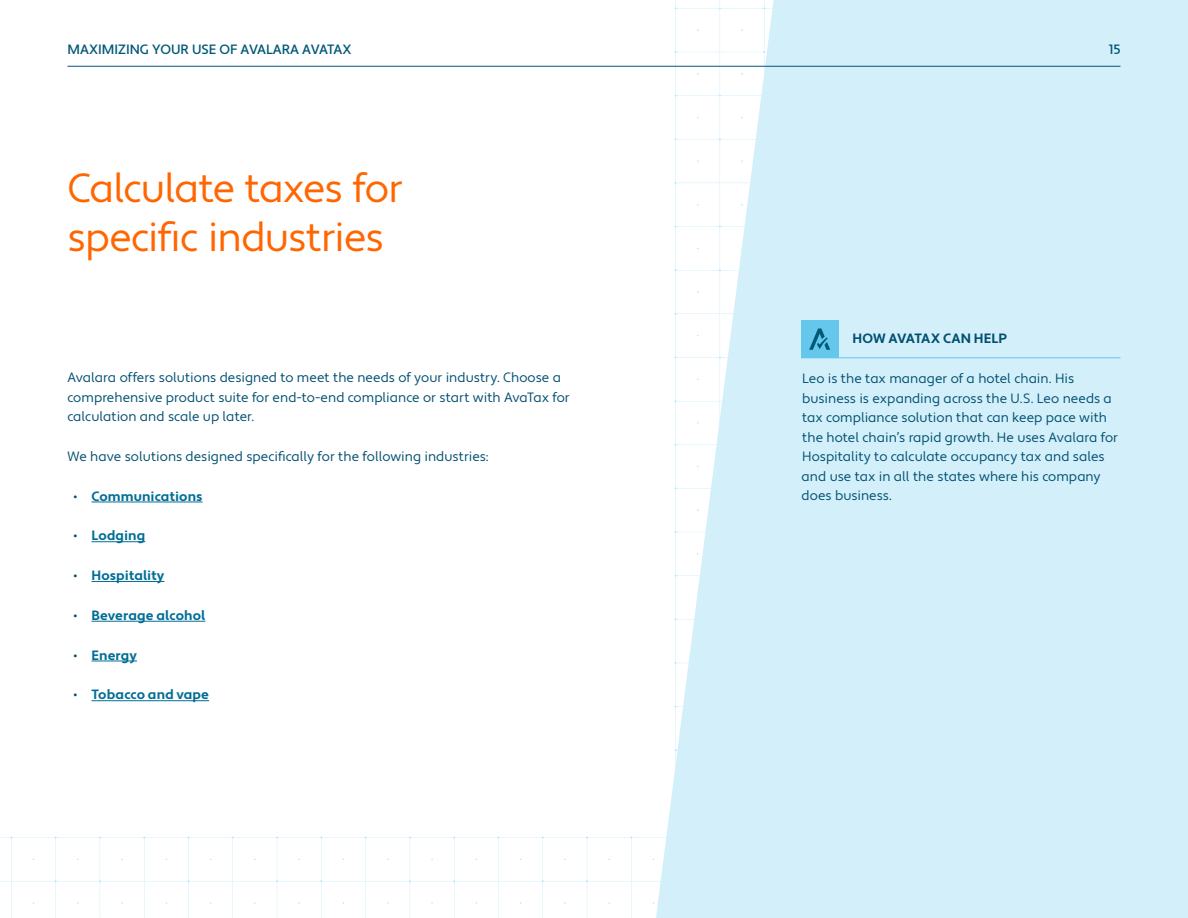
<style>
.page{position:relative;width:1188px;height:918px;background:#fff}
.page>*{position:absolute;margin:0;border:0;box-sizing:border-box;transform-origin:0 0}
.t1{font:40.5px/48.6px "Apertura";letter-spacing:-.025em;color:#f60}
.t2{font:13.5px/19.5px "Apertura";color:#014f70}
.t3{font:700 13.5px "Apertura";letter-spacing:.005em;color:#006e96}
.t4{font:500 13.5px "Apertura";color:#005877}
.t5{font:700 13.5px "Apertura";letter-spacing:.005em;color:#014f70}
.s1{font-weight:400;color:#014f70}
</style>
<div class="page">
<hr style="left:92px;top:502px;width:111px;height:1px;background:#006e96">
<hr style="left:92px;top:541px;width:53px;height:1px;background:#006e96">
<hr style="left:92px;top:581px;width:73px;height:1px;background:#006e96">
<hr style="left:92px;top:621px;width:113px;height:1px;background:#006e96">
<hr style="left:92px;top:661px;width:45px;height:1px;background:#006e96">
<hr style="left:92px;top:700px;width:117px;height:1px;background:#006e96">
<svg style="left:656px;top:0;width:532px;height:918px;background:#d7f1fa"></svg>
<hr style="left:801px;top:357px;width:319px;height:1px;background:#64c7eb">
<div style="left:801px;top:320px;width:37px;height:38px;background:#64c7eb"></div>
<svg style="left:809px;top:328px;width:21px;height:22px"></svg>
<hr style="left:68px;top:66px;width:1053px;height:1px;background:#005877">
<p class="t4" style="left:68px;top:41px;width:286px">MAXIMIZING YOUR USE OF AVALARA AVATAX</p>
<p class="t4" style="left:1109px;top:41px;width:13px">15</p>
<h1 class="t1" style="left:68px;top:165px;width:337px">Calculate taxes for specific industries</h1>
<p class="t2" style="left:68px;top:368px;width:504px">Avalara offers solutions designed to meet the needs of your industry. Choose a comprehensive product suite for end-to-end compliance or start with AvaTax for calculation and scale up later.</p>
<p class="t2" style="left:68px;top:447px;width:423px">We have solutions designed specifically for the following industries:</p>
<p class="t3" style="left:73px;top:488px;width:131px"><span class="s1">•</span> Communications</p>
<p class="t3" style="left:73px;top:528px;width:73px"><span class="s1">•</span> Lodging</p>
<p class="t3" style="left:73px;top:567px;width:93px"><span class="s1">•</span> Hospitality</p>
<p class="t3" style="left:73px;top:607px;width:133px"><span class="s1">•</span> Beverage alcohol</p>
<p class="t3" style="left:73px;top:647px;width:65px"><span class="s1">•</span> Energy</p>
<p class="t3" style="left:73px;top:687px;width:137px"><span class="s1">•</span> Tobacco and vape</p>
<p class="t5" style="left:852px;top:331px;width:156px">HOW AVATAX CAN HELP</p>
<p class="t2" style="left:802px;top:369px;width:318px">Leo is the tax manager of a hotel chain. His business is expanding across the U.S. Leo needs a tax compliance solution that can keep pace with the hotel chain’s rapid growth. He uses Avalara for Hospitality to calculate occupancy tax and sales and use tax in all the states where his company does business.</p>
</div>
